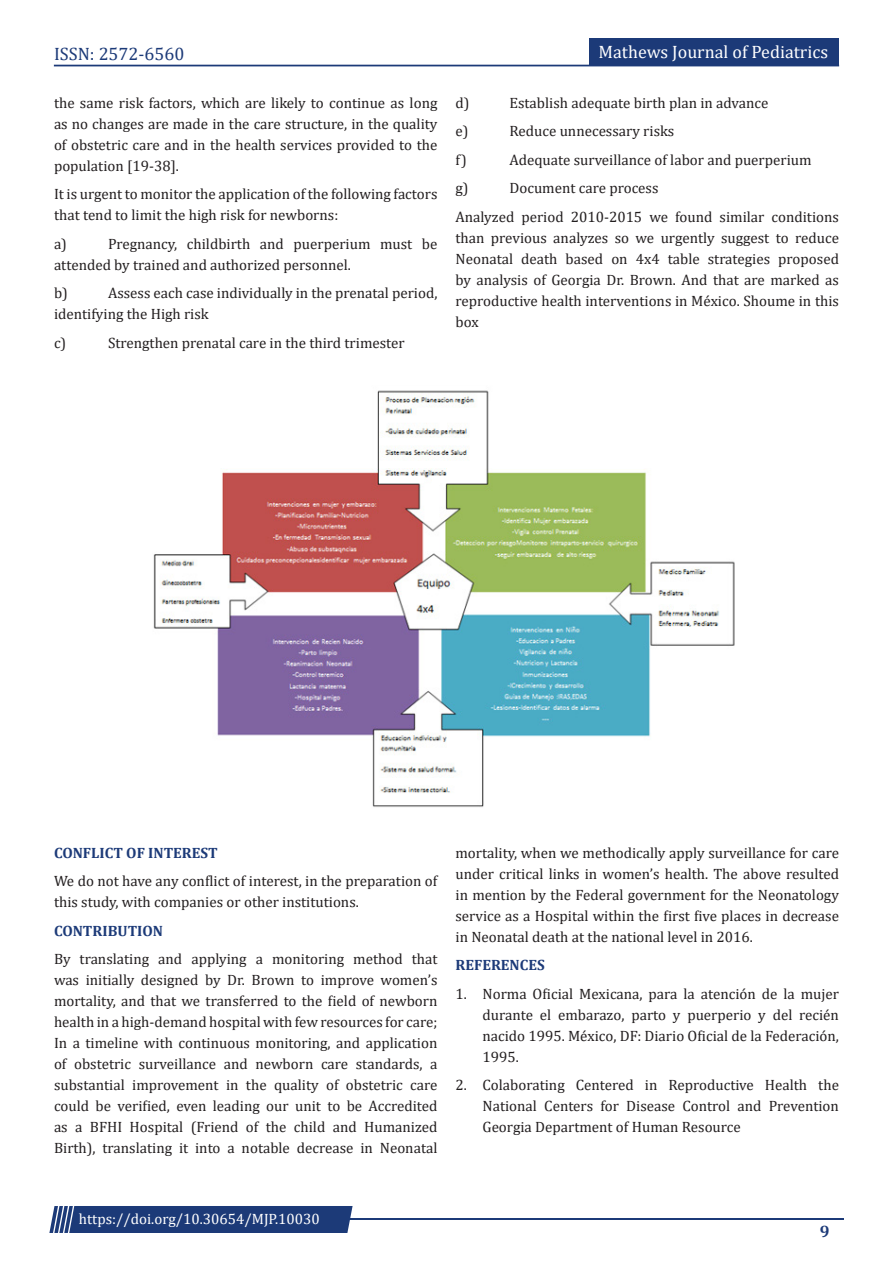
<style>
.page{position:relative;width:893px;height:1263px;background:#fff}
.page>*{position:absolute;margin:0;border:0;box-sizing:border-box;transform-origin:0 0}
.t1{font:18px "Cambria";color:#fff}
.t2{font:18px "Cambria";color:#1c3a78}
.t3{font:700 16.5px "Cambria";color:#1c3a78}
.t4{font:15px/21px "Cambria";color:#231f20;text-align:justify}
.t5{font:700 15px "Cambria";color:#1c3a78}
.t6{font:15px "Cambria";color:#fff}
</style>
<div class="page">
<div style="left:54px;top:65px;width:785px;height:1px;border:1px solid #1c3a78"></div>
<div style="left:589px;top:39px;width:250px;height:27px;background:#1c3a78"></div>
<hr style="left:310px;top:1219px;width:534px;height:1px;background:#1c3a78">
<div style="left:49px;top:1206px;width:304px;height:27px;background:#1c3a78"></div>
<img style="left:153px;top:390px;width:582px;height:417px">
<p class="t2" style="left:54px;top:43px;width:132px">ISSN: 2572-6560</p>
<p class="t4" style="left:54px;top:92px;width:385px">the same risk factors, which are likely to continue as long as no changes are made in the care structure, in the quality of obstetric care and in the health services provided to the population [19-38].</p>
<p class="t4" style="left:54px;top:183px;width:385px">It is urgent to monitor the application of the following factors that tend to limit the high risk for newborns:</p>
<p class="t4" style="left:54px;top:233px;width:15px">a)</p>
<p class="t4" style="left:54px;top:233px;width:385px;text-indent:54px">Pregnancy, childbirth and puerperium must be attended by trained and authorized personnel.</p>
<p class="t4" style="left:54px;top:282px;width:15px">b)</p>
<p class="t4" style="left:54px;top:282px;width:385px;text-indent:54px">Assess each case individually in the prenatal period, identifying the High risk</p>
<p class="t4" style="left:54px;top:332px;width:14px">c)</p>
<p class="t4" style="left:108px;top:332px;width:298px">Strengthen prenatal care in the third trimester</p>
<p class="t1" style="left:598px;top:41px;width:231px">Mathews Journal of Pediatrics</p>
<p class="t4" style="left:455px;top:92px;width:16px">d)</p>
<p class="t4" style="left:509px;top:92px;width:260px">Establish adequate birth plan in advance</p>
<p class="t4" style="left:455px;top:120px;width:15px">e)</p>
<p class="t4" style="left:509px;top:120px;width:166px">Reduce unnecessary risks</p>
<p class="t4" style="left:455px;top:149px;width:13px">f)</p>
<p class="t4" style="left:509px;top:149px;width:304px">Adequate surveillance of labor and puerperium</p>
<p class="t4" style="left:455px;top:177px;width:15px">g)</p>
<p class="t4" style="left:509px;top:177px;width:150px">Document care process</p>
<p class="t4" style="left:455px;top:206px;width:385px">Analyzed period 2010-2015 we found similar conditions than previous analyzes so we urgently suggest to reduce Neonatal death based on 4x4 table strategies proposed by analysis of Georgia Dr. Brown. And that are marked as reproductive health interventions in México. Shoume in this box</p>
<p class="t5" style="left:54px;top:842px;width:165px">CONFLICT OF INTEREST</p>
<p class="t4" style="left:54px;top:871px;width:385px">We do not have any conflict of interest, in the preparation of this study, with companies or other institutions.</p>
<p class="t5" style="left:54px;top:920px;width:111px">CONTRIBUTION</p>
<p class="t4" style="left:54px;top:949px;width:385px">By translating and applying a monitoring method that was initially designed by Dr. Brown to improve women’s mortality, and that we transferred to the field of newborn health in a high-demand hospital with few resources for care; In a timeline with continuous monitoring, and application of obstetric surveillance and newborn care standards, a substantial improvement in the quality of obstetric care could be verified, even leading our unit to be Accredited as a BFHI Hospital (Friend of the child and Humanized Birth), translating it into a notable decrease in Neonatal</p>
<p class="t4" style="left:455px;top:842px;width:385px">mortality, when we methodically apply surveillance for care under critical links in women’s health. The above resulted in mention by the Federal government for the Neonatology service as a Hospital within the first five places in decrease in Neonatal death at the national level in 2016.</p>
<p class="t5" style="left:455px;top:955px;width:91px">REFERENCES</p>
<p class="t4" style="left:482px;top:983px;width:358px;text-indent:-27px">1. Norma Oficial Mexicana, para la atención de la mujer durante el embarazo, parto y puerperio y del recién nacido 1995. México, DF: Diario Oficial de la Federación, 1995.</p>
<p class="t4" style="left:482px;top:1075px;width:358px;text-indent:-27px">2. Colaborating Centered in Reproductive Health the National Centers for Disease Control and Prevention Georgia Department of Human Resource</p>
<p class="t6" style="left:79px;top:1210px;width:242px">https://doi.org/10.30654/MJP.10030</p>
<p class="t3" style="left:820px;top:1220px;width:11px">9</p>
</div>
